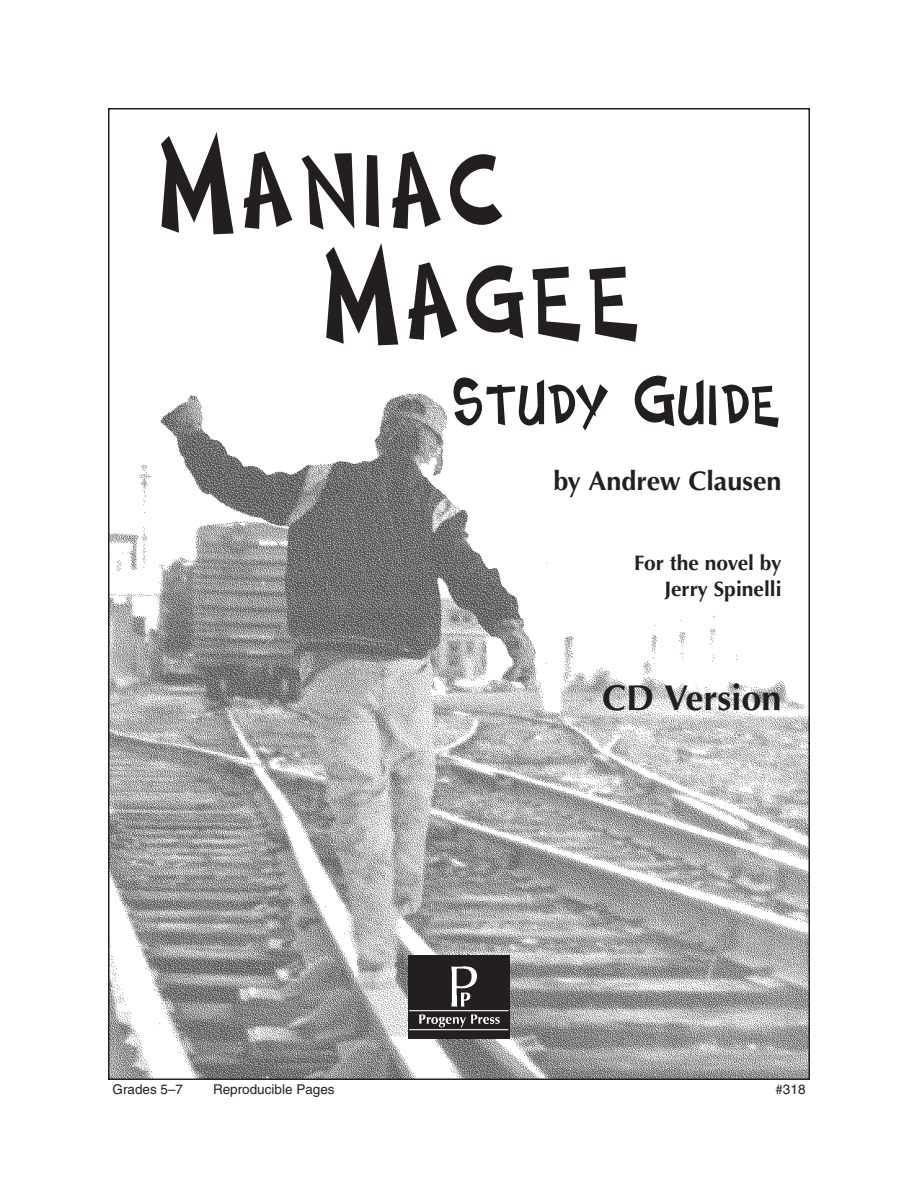
<style>
.page{position:relative;width:918px;height:1188px;background:#fff}
.page>*{position:absolute;margin:0;border:0;box-sizing:border-box;transform-origin:0 0}
.t1{font:108px/111px "Cosmic Two";color:#231f20}
.t2{font:60px "Cosmic Two";letter-spacing:-.03em;color:#231f20}
.t3{font:700 36px "Optima";color:#231f20}
.t4{font:700 27px "Optima";color:#231f20}
.t5{font:700 21px/25.7px "Optima";color:#231f20;text-align:right}
.t6{font:13.5px "Helvetica";color:#231f20}
</style>
<div class="page">
<img style="left:111px;top:393px;width:696px;height:684px">
<img style="left:409px;top:956px;width:101px;height:82px">
<h1 class="t1" style="left:320px;top:129px;width:324px;text-indent:-165px">Maniac<br>Magee</h1>
<h2 class="t2" style="left:450px;top:367px;width:333px">Study Guide</h2>
<h3 class="t4" style="left:553px;top:470px;width:230px">by Andrew Clausen</h3>
<h3 class="t5" style="left:634px;top:552px;width:149px">For the novel by<br>Jerry Spinelli</h3>
<h3 class="t3" style="left:602px;top:683px;width:181px">CD Version</h3>
<p class="t6" style="left:112px;top:1085px;width:72px">Grades 5–7</p>
<p class="t6" style="left:213px;top:1085px;width:123px">Reproducible Pages</p>
<p class="t6" style="left:775px;top:1085px;width:32px">#318</p>
</div>
